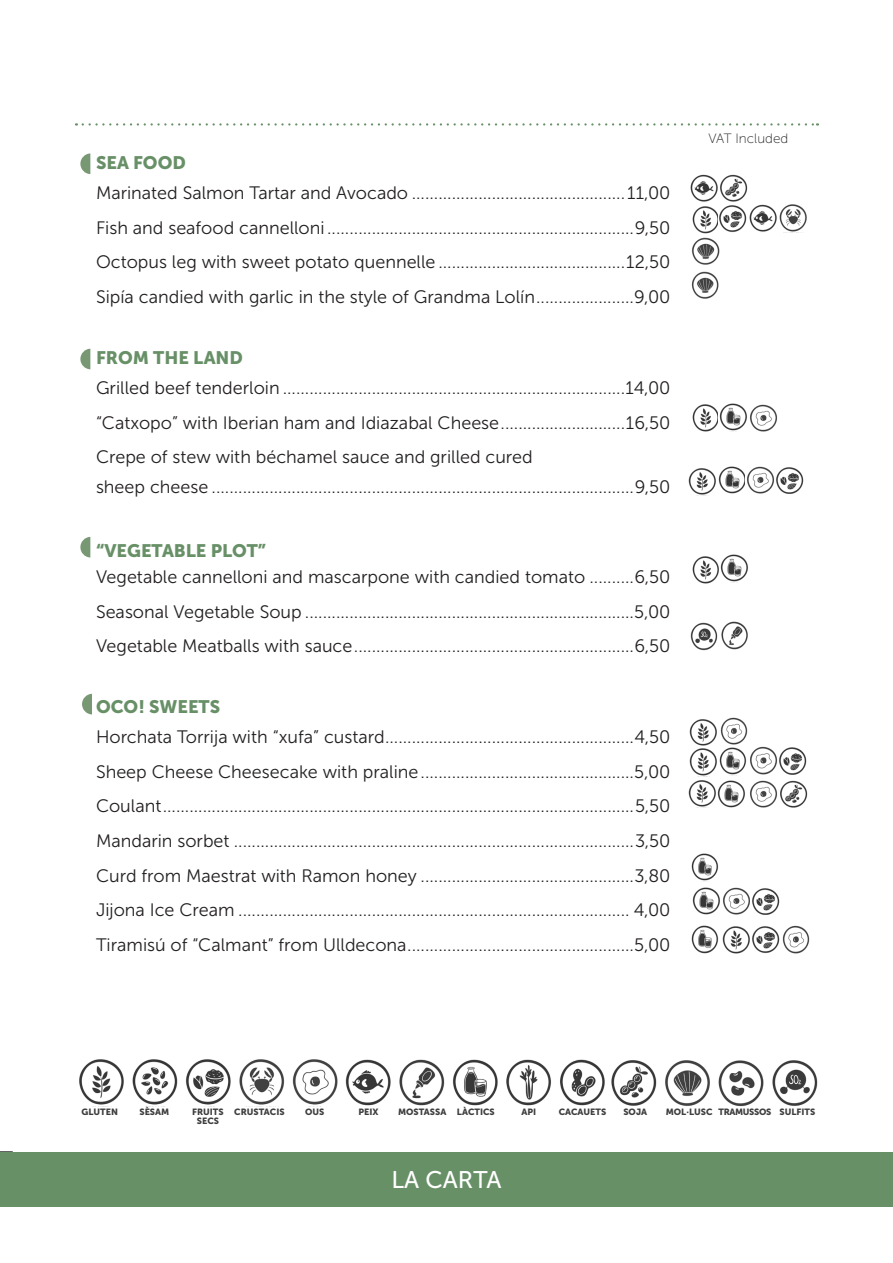
<style>
.page{position:relative;width:893px;height:1263px;background:#fff}
.page>*{position:absolute;margin:0;border:0;box-sizing:border-box;transform-origin:0 0}
.t1{font:24px "Museo Sans 500";color:#fff}
.t2{font:18px "Museo Sans 300";color:#231f20}
.t3{font:18px "Museo Sans 900";color:#689067}
.t4{font:13.5px "Museo Sans 100";color:#231f20}
.t5{font:9px "Museo Sans 900";color:#3e3e3f}
.t6{font:9px "Museo Sans 900";letter-spacing:-.04em;color:#3e3e3f}
</style>
<div class="page">
<svg style="left:0;top:1151px;width:13px;height:1px"></svg>
<img style="left:688px;top:466px;width:116px;height:29px">
<img style="left:692px;top:403px;width:85px;height:29px">
<img style="left:690px;top:622px;width:28px;height:28px">
<svg style="left:80px;top:153px;width:10px;height:21px"></svg>
<svg style="left:80px;top:349px;width:10px;height:20px"></svg>
<svg style="left:80px;top:537px;width:10px;height:20px"></svg>
<img style="left:79px;top:1059px;width:739px;height:48px">
<svg style="left:83px;top:123px;width:735px;height:3px"></svg>
<img style="left:688px;top:719px;width:29px;height:88px">
<img style="left:691px;top:925px;width:58px;height:28px">
<img style="left:719px;top:746px;width:88px;height:29px">
<img style="left:716px;top:780px;width:29px;height:28px">
<img style="left:691px;top:853px;width:28px;height:28px">
<img style="left:692px;top:887px;width:88px;height:28px">
<img style="left:720px;top:717px;width:28px;height:28px">
<img style="left:750px;top:780px;width:58px;height:28px">
<div style="left:0;top:1152px;width:893px;height:55px;background:#689067"></div>
<svg style="left:82px;top:694px;width:10px;height:20px"></svg>
<img style="left:690px;top:174px;width:58px;height:28px">
<img style="left:692px;top:206px;width:26px;height:28px">
<img style="left:719px;top:204px;width:58px;height:28px">
<img style="left:779px;top:204px;width:28px;height:28px">
<img style="left:721px;top:621px;width:27px;height:29px">
<img style="left:692px;top:556px;width:27px;height:28px">
<img style="left:720px;top:554px;width:28px;height:28px">
<img style="left:752px;top:925px;width:58px;height:28px">
<img style="left:691px;top:237px;width:29px;height:28px">
<img style="left:691px;top:271px;width:28px;height:28px">
<p class="t3" style="left:96px;top:152px;width:91px">SEA FOOD</p>
<p class="t2" style="left:96px;top:183px;width:576px">Marinated Salmon Tartar and Avocado ................................................ 11,00</p>
<p class="t2" style="left:96px;top:218px;width:576px">Fish and seafood cannelloni .....................................................................9,50</p>
<p class="t2" style="left:96px;top:252px;width:576px">Octopus leg with sweet potato quennelle ..........................................12,50</p>
<p class="t2" style="left:96px;top:287px;width:576px">Sipía candied with garlic in the style of Grandma Lolín......................9,00</p>
<p class="t3" style="left:96px;top:347px;width:148px">FROM THE LAND</p>
<p class="t2" style="left:96px;top:378px;width:576px">Grilled beef tenderloin .............................................................................14,00</p>
<p class="t2" style="left:96px;top:413px;width:576px">“Catxopo” with Iberian ham and Idiazabal Cheese............................16,50</p>
<p class="t2" style="left:96px;top:447px;width:438px">Crepe of stew with béchamel sauce and grilled cured</p>
<p class="t2" style="left:96px;top:477px;width:576px">sheep cheese ...............................................................................................9,50</p>
<p class="t3" style="left:96px;top:540px;width:172px">“VEGETABLE PLOT”</p>
<p class="t2" style="left:96px;top:567px;width:576px">Vegetable cannelloni and mascarpone with candied tomato ..........6,50</p>
<p class="t2" style="left:96px;top:602px;width:576px">Seasonal Vegetable Soup ..........................................................................5,00</p>
<p class="t2" style="left:96px;top:636px;width:576px">Vegetable Meatballs with sauce...............................................................6,50</p>
<p class="t3" style="left:96px;top:696px;width:126px">OCO! SWEETS</p>
<p class="t2" style="left:96px;top:727px;width:576px">Horchata Torrija with “xufa” custard........................................................4,50</p>
<p class="t2" style="left:96px;top:762px;width:576px">Sheep Cheese Cheesecake with praline................................................5,00</p>
<p class="t2" style="left:96px;top:796px;width:576px">Coulant..........................................................................................................5,50</p>
<p class="t2" style="left:96px;top:831px;width:576px">Mandarin sorbet ..........................................................................................3,50</p>
<p class="t2" style="left:96px;top:866px;width:576px">Curd from Maestrat with Ramon honey ................................................3,80</p>
<p class="t2" style="left:96px;top:900px;width:576px">Jijona Ice Cream ........................................................................................ 4,00</p>
<p class="t2" style="left:96px;top:935px;width:576px">Tiramisú of “Calmant” from Ulldecona...................................................5,00</p>
<p class="t4" style="left:708px;top:131px;width:81px">VAT Included</p>
<p class="t5" style="left:82px;top:1106px;width:38px">GLUTEN</p>
<p class="t5" style="left:139px;top:1106px;width:31px">SÈSAM</p>
<p class="t5" style="left:192px;top:1106px;width:33px">FRUITS</p>
<p class="t5" style="left:234px;top:1106px;width:52px">CRUSTACIS</p>
<p class="t5" style="left:305px;top:1106px;width:21px">OUS</p>
<p class="t5" style="left:358px;top:1106px;width:22px">PEIX</p>
<p class="t5" style="left:398px;top:1106px;width:50px">MOSTASSA</p>
<p class="t5" style="left:457px;top:1106px;width:40px">LÀCTICS</p>
<p class="t5" style="left:521px;top:1106px;width:16px">API</p>
<p class="t5" style="left:559px;top:1106px;width:49px">CACAUETS</p>
<p class="t5" style="left:623px;top:1106px;width:25px">SOJA</p>
<p class="t5" style="left:666px;top:1106px;width:48px">MOL ·LUSC</p>
<p class="t6" style="left:719px;top:1106px;width:54px">TRAMUSSOS</p>
<p class="t5" style="left:779px;top:1106px;width:37px">SULFITS</p>
<p class="t5" style="left:197px;top:1116px;width:24px">SECS</p>
<p class="t1" style="left:391px;top:1166px;width:112px">LA CARTA</p>
</div>
